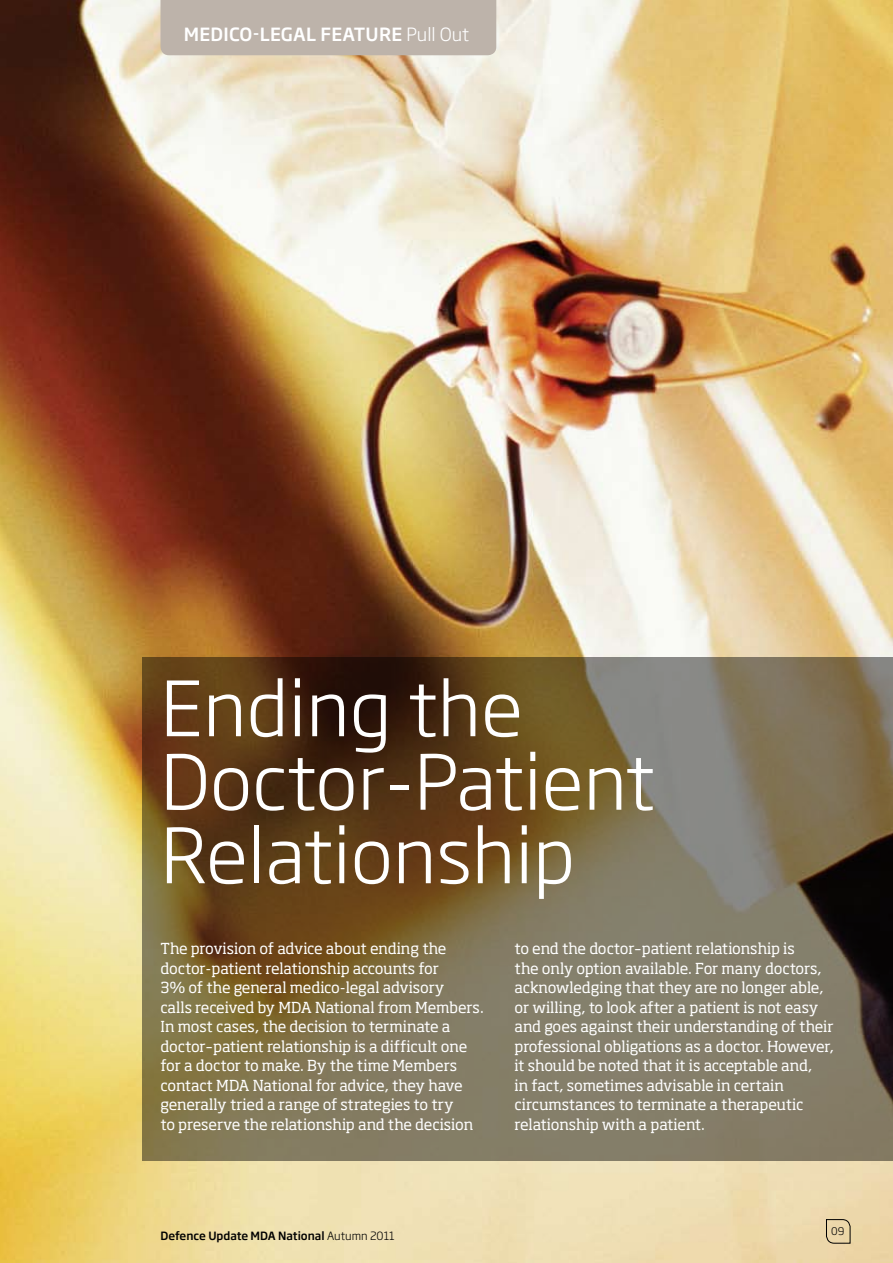
<style>
.page{position:relative;width:893px;height:1263px;background:#fff}
.page>*{position:absolute;margin:0;border:0;box-sizing:border-box;transform-origin:0 0}
.t1{font:300 75px/73.5px "Soho Gothic Std";color:#fff}
.t2{font:500 18px "Soho Gothic Std";color:#fff}
.t3{font:300 18px "Soho Gothic Std";color:#fff}
.t4{font:15px/19.5px "Soho Std";letter-spacing:-.01em;color:#fff}
.t5{font:500 11.25px "Soho Gothic Std";color:#000}
.t6{font:300 10.5px "Soho Gothic Std";color:#000}
.s1{font-weight:300}
</style>
<div class="page">
<img style="left:0;top:0;width:893px;height:1263px">
<svg style="left:143px;top:658px;width:750px;height:503px;background:#736346"></svg>
<div style="left:161px;top:0;width:335px;height:55px;background:#bdb3aa"></div>
<svg style="left:826px;top:1219px;width:25px;height:25px"></svg>
<p class="t2" style="left:184px;top:23px;width:27px">Medic</p>
<p class="t2" style="left:240px;top:23px;width:33px">o-legal</p>
<p class="t2" style="left:320px;top:23px;width:24px">Feature</p>
<p class="t3" style="left:406px;top:23px;width:64px">Pull Out</p>
<h1 class="t1" style="left:161px;top:673px;width:496px">Ending the<br>Doctor-Patient<br>Relationship</h1>
<p class="t4" style="left:161px;top:939px;width:325px">The provision of advice about ending the doctor-patient relationship accounts for<br>3% of the general medico-legal advisory<br>calls received by MDA National from Members.<br>In most cases, the decision to terminate a doctor–patient relationship is a difficult one for a doctor to make. By the time Members contact MDA National for advice, they have generally tried a range of strategies to try<br>to preserve the relationship and the decision</p>
<p class="t4" style="left:514px;top:939px;width:321px">to end the doctor–patient relationship is<br>the only option available. For many doctors, acknowledging that they are no longer able, or willing, to look after a patient is not easy and goes against their understanding of their professional obligations as a doctor. However, it should be noted that it is acceptable and,<br>in fact, sometimes advisable in certain circumstances to terminate a therapeutic relationship with a patient.</p>
<p class="t5" style="left:161px;top:1229px;width:236px">Defence Update MDA National <span class="s1">Autumn 2011</span></p>
<p class="t6" style="left:831px;top:1224px;width:15px">09</p>
</div>
